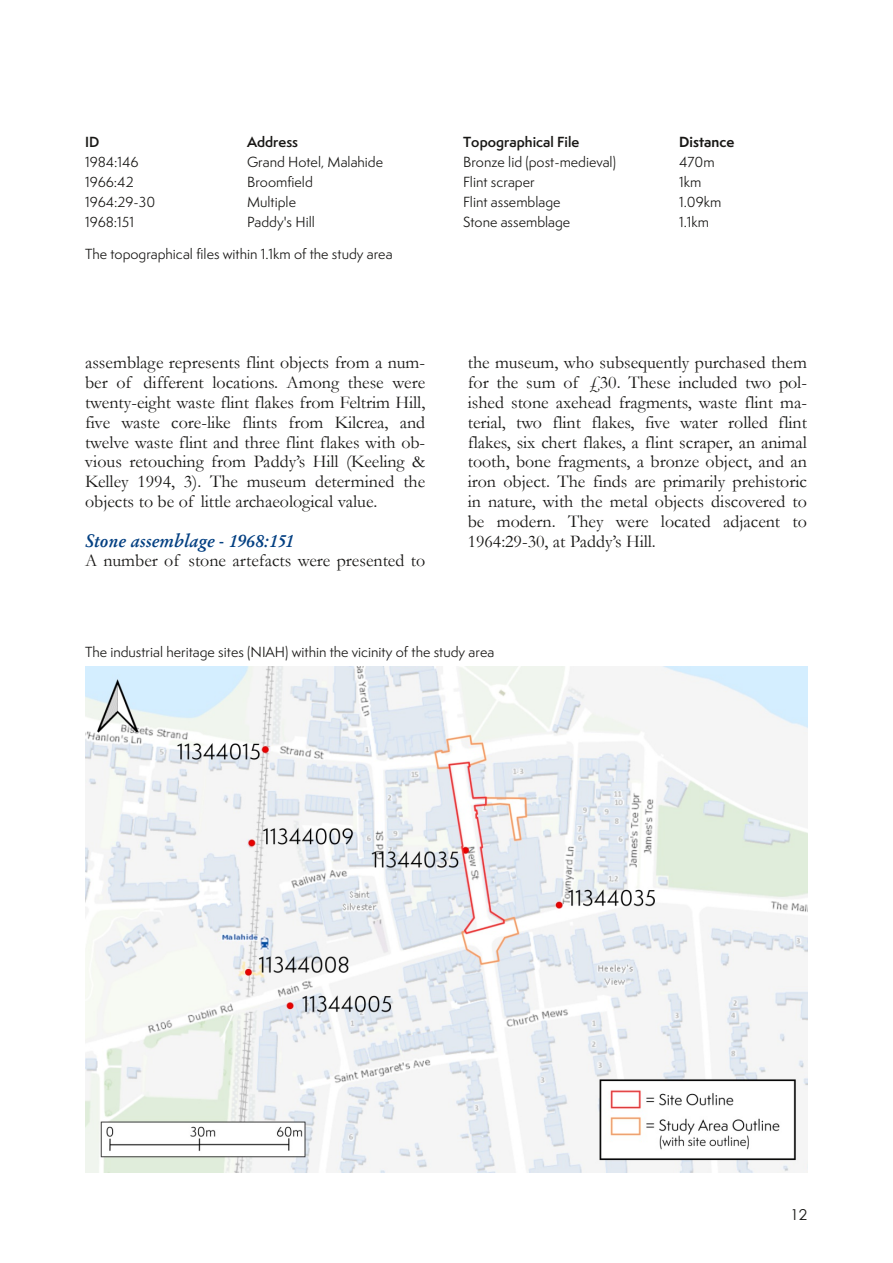
<style>
.page{position:relative;width:893px;height:1263px;background:#fff}
.page>*{position:absolute;margin:0;border:0;box-sizing:border-box;transform-origin:0 0}
.t1{font:18px/19.8px "Garamond";color:#181715;text-align:justify}
.t2{font:18px "Garamond No 8 Med Ita";color:#044082}
.t3{font:15px "Century Gothic";color:#181715}
.t4{font:13.5px "Semplicita Pro";color:#181715}
.t5{font:600 13.5px "Semplicita Pro";color:#181715}
.t6{font:700 13.5px "Semplicita Pro";color:#181715}
</style>
<div class="page">
<img style="left:85px;top:666px;width:723px;height:506px">
<p class="t5" style="left:85px;top:132px;width:16px">ID</p>
<p class="t5" style="left:247px;top:132px;width:53px">Address</p>
<p class="t5" style="left:463px;top:132px;width:118px">Topographical File</p>
<p class="t6" style="left:679px;top:132px;width:57px">Distance</p>
<p class="t4" style="left:85px;top:153px;width:55px">1984:146</p>
<p class="t4" style="left:247px;top:153px;width:138px">Grand Hotel, Malahide</p>
<p class="t4" style="left:463px;top:153px;width:154px">Bronze lid (post-medieval)</p>
<p class="t4" style="left:679px;top:153px;width:37px">470m</p>
<p class="t4" style="left:85px;top:173px;width:50px">1966:42</p>
<p class="t4" style="left:247px;top:173px;width:67px">Broomfield</p>
<p class="t4" style="left:463px;top:173px;width:73px">Flint scraper</p>
<p class="t4" style="left:679px;top:173px;width:24px">1km</p>
<p class="t4" style="left:85px;top:192px;width:72px">1964:29-30</p>
<p class="t4" style="left:247px;top:192px;width:51px">Multiple</p>
<p class="t4" style="left:463px;top:192px;width:99px">Flint assemblage</p>
<p class="t4" style="left:679px;top:192px;width:44px">1.09km</p>
<p class="t4" style="left:85px;top:212px;width:51px">1968:151</p>
<p class="t4" style="left:247px;top:212px;width:69px">Paddy's Hill</p>
<p class="t4" style="left:463px;top:212px;width:109px">Stone assemblage</p>
<p class="t4" style="left:679px;top:212px;width:32px">1.1km</p>
<p class="t4" style="left:85px;top:245px;width:309px">The topographical files within 1.1km of the study area</p>
<p class="t1" style="left:85px;top:353px;width:342px">assemblage represents flint objects from a num&shy;ber of different locations. Among these were twenty-eight waste flint flakes from Feltrim Hill, five waste core-like flints from Kilcrea, and twelve waste flint and three flint flakes with ob&shy;vious retouching from Paddy’s Hill (Keeling &amp; Kelley 1994, 3). The museum determined the objects to be of little archaeological value.</p>
<p class="t2" style="left:85px;top:530px;width:210px">Stone assemblage - 1968:151</p>
<p class="t1" style="left:85px;top:551px;width:342px">A number of stone artefacts were presented to</p>
<p class="t1" style="left:468px;top:353px;width:341px">the museum, who subsequently purchased them for the sum of £30. These included two pol&shy;ished stone axehead fragments, waste flint ma&shy;terial, two flint flakes, five water rolled flint flakes, six chert flakes, a flint scraper, an animal tooth, bone fragments, a bronze object, and an iron object. The finds are primarily prehistoric in nature, with the metal objects discovered to be modern. They were located adjacent to 1964:29-30, at Paddy’s Hill.</p>
<p class="t4" style="left:85px;top:642px;width:411px">The industrial heritage sites (NIAH) within the vicinity of the study area</p>
<p class="t3" style="left:790px;top:1205px;width:18px">12</p>
</div>
